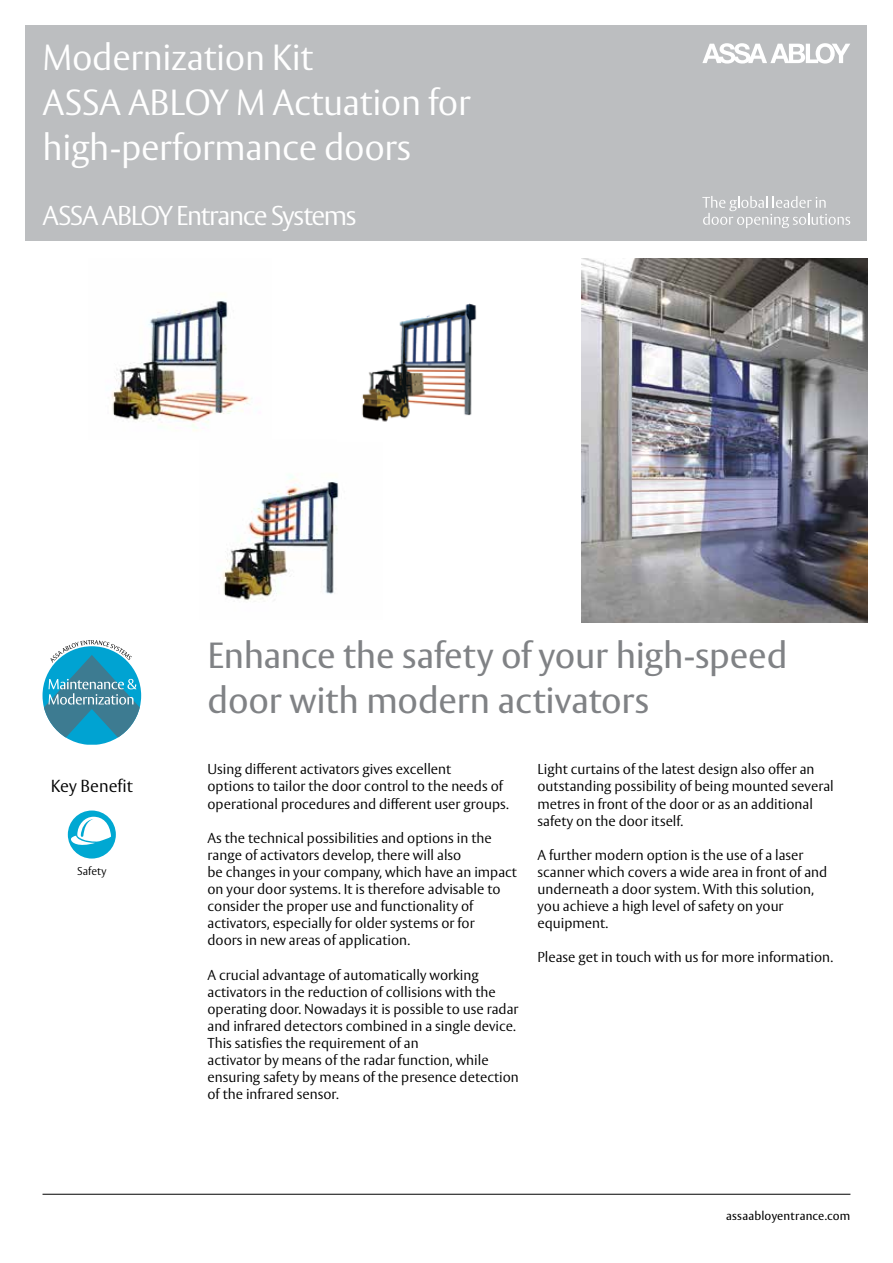
<style>
.page{position:relative;width:893px;height:1263px;background:#fff}
.page>*{position:absolute;margin:0;border:0;box-sizing:border-box;transform-origin:0 0}
.t1{font:300 36px/45px "ASSA Vesta";letter-spacing:-.01em;color:#fff}
.t2{font:36px/45px "ASSA Vesta";letter-spacing:-.005em;color:#808285}
.t3{font:300 27px "ASSA Vesta";letter-spacing:-.055em;color:#fff}
.t4{font:300 17.25px "ASSA Vesta";color:#000}
.t5{font:300 14.25px/17.1px "ASSA Vesta";color:#000}
.t6{font:12px "ASSA Vesta";letter-spacing:.015em;color:#000}
.t7{font:300 11.25px "ASSA Vesta";color:#000}
</style>
<div class="page">
<img style="left:582px;top:259px;width:285px;height:363px">
<div style="left:25px;top:26px;width:842px;height:215px;background:#bcbec0"></div>
<svg style="left:702px;top:196px;width:148px;height:32px"></svg>
<svg style="left:702px;top:43px;width:148px;height:21px"></svg>
<svg style="left:43px;top:640px;width:98px;height:105px"></svg>
<hr style="left:43px;top:1194px;width:807px;height:1px;background:#000">
<div style="left:68px;top:810px;width:48px;height:48px;background:#00a8d2;border-radius:50%"></div>
<svg style="left:71px;top:817px;width:40px;height:31px"></svg>
<img style="left:222px;top:475px;width:117px;height:127px">
<img style="left:112px;top:301px;width:139px;height:130px">
<img style="left:362px;top:303px;width:115px;height:119px">
<h1 class="t1" style="left:43px;top:37px;width:430px">Modernization Kit<br>ASSA ABLOY M Actuation for high-performance doors</h1>
<h2 class="t3" style="left:43px;top:199px;width:316px">ASSA ABLOY Entrance Systems</h2>
<p class="t4" style="left:51px;top:775px;width:84px">Key Benefit</p>
<p class="t7" style="left:77px;top:864px;width:31px">Safety</p>
<h1 class="t2" style="left:207px;top:634px;width:581px">Enhance the safety of your high-speed door with modern activators</h1>
<p class="t5" style="left:207px;top:761px;width:303px">Using different activators gives excellent<br>options to tailor the door control to the needs of operational procedures and different user groups.</p>
<p class="t5" style="left:207px;top:830px;width:311px">As the technical possibilities and options in the range of activators develop, there will also<br>be changes in your company, which have an impact on your door systems. It is therefore advisable to consider the proper use and functionality of activators, especially for older systems or for<br>doors in new areas of application.</p>
<p class="t5" style="left:207px;top:967px;width:313px">A crucial advantage of automatically working activators in the reduction of collisions with the operating door. Nowadays it is possible to use radar and infrared detectors combined in a single device.<br>This satisfies the requirement of an<br>activator by means of the radar function, while ensuring safety by means of the presence detection of the infrared sensor.</p>
<p class="t5" style="left:537px;top:761px;width:298px">Light curtains of the latest design also offer an outstanding possibility of being mounted several metres in front of the door or as an additional safety on the door itself.</p>
<p class="t5" style="left:537px;top:847px;width:291px">A further modern option is the use of a laser scanner which covers a wide area in front of and underneath a door system. With this solution, you achieve a high level of safety on your equipment.</p>
<p class="t5" style="left:537px;top:949px;width:297px">Please get in touch with us for more information.</p>
<p class="t6" style="left:726px;top:1209px;width:126px">assaabloyentrance.com</p>
</div>
